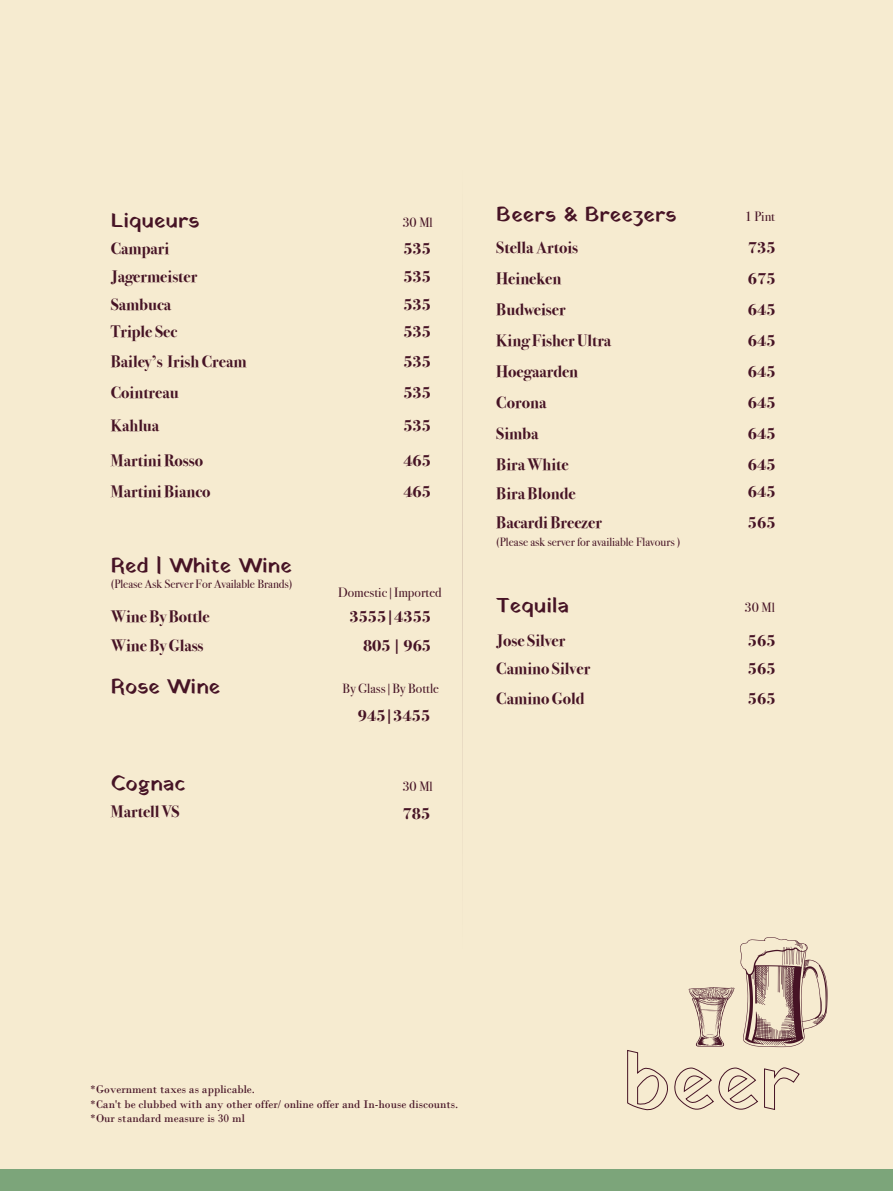
<style>
.page{position:relative;width:893px;height:1191px;background:#f6ebd0}
.page>*{position:absolute;margin:0;border:0;box-sizing:border-box;transform-origin:0 0}
.t1{font:21px "Yatra One";color:#461325}
.t2{font:16.5px/31px "Bodoni Svty Two ITCTT Bold";color:#461325}
.t3{font:13.5px "Bodoni Svty Two ITCTT Book";color:#461325}
.t4{font:12px "Bodoni Svty Two ITCTT Book";color:#461325}
.t5{font:11.7px/14.1px "Bodoni";color:#461325}
</style>
<div class="page">
<div style="left:0;top:1169px;width:893px;height:22px;background:#7ca57a"></div>
<svg style="left:627px;top:937px;width:200px;height:173px"></svg>
<p class="t1" style="left:111px;top:206px;width:90px">Liqueurs</p>
<p class="t3" style="left:402px;top:214px;width:32px">30 Ml</p>
<p class="t2" style="left:403px;top:235px;width:29px;line-height:27.6px;text-align:justify">535<br>535<br>535<br>535</p>
<p class="t2" style="left:403px;top:346px;width:29px;line-height:31.8px;text-align:justify">535<br>535<br>535</p>
<p class="t2" style="left:111px;top:235px;width:88px;line-height:27.6px">Campari<br>Jagermeister<br>Sambuca<br>Triple Sec</p>
<p class="t2" style="left:111px;top:346px;width:137px;line-height:31.8px">Bailey’s Irish Cream<br>Cointreau<br>Kahlua</p>
<p class="t2" style="left:111px;top:444px;width:94px">Martini Rosso</p>
<p class="t2" style="left:403px;top:444px;width:29px">465</p>
<p class="t2" style="left:111px;top:476px;width:101px">Martini Bianco</p>
<p class="t2" style="left:403px;top:476px;width:29px">465</p>
<p class="t1" style="left:111px;top:551px;width:183px">Red | White Wine</p>
<p class="t4" style="left:111px;top:577px;width:183px">(Please Ask Server For Available Brands)</p>
<p class="t2" style="left:111px;top:601px;width:100px">Wine By Bottle</p>
<p class="t2" style="left:111px;top:630px;width:94px">Wine By Glass</p>
<p class="t1" style="left:111px;top:672px;width:111px">Rose Wine</p>
<p class="t1" style="left:111px;top:769px;width:77px">Cognac</p>
<p class="t2" style="left:111px;top:796px;width:70px">Martell VS</p>
<p class="t3" style="left:338px;top:585px;width:105px">Domestic|Imported</p>
<p class="t2" style="left:349px;top:602px;width:83px;line-height:29.1px;text-align:right">3555|4355<br>805 | 965</p>
<p class="t3" style="left:343px;top:680px;width:98px">By Glass|By Bottle</p>
<p class="t2" style="left:358px;top:700px;width:74px">945|3455</p>
<p class="t3" style="left:402px;top:778px;width:32px">30 Ml</p>
<p class="t2" style="left:402px;top:798px;width:29px">785</p>
<p class="t1" style="left:496px;top:200px;width:181px">Beers &amp; Breezers</p>
<p class="t2" style="left:496px;top:232px;width:83px">Stella Artois</p>
<p class="t2" style="left:496px;top:263px;width:117px">Heineken<br>Budweiser<br>King Fisher Ultra<br>Hoegaarden<br>Corona<br>Simba<br>Bira White</p>
<p class="t2" style="left:496px;top:478px;width:107px;line-height:29.5px">Bira Blonde<br>Bacardi Breezer</p>
<p class="t4" style="left:496px;top:534px;width:186px">(Please ask server for availiable Flavours )</p>
<p class="t3" style="left:745px;top:208px;width:32px">1 Pint</p>
<p class="t2" style="left:748px;top:232px;width:29px;text-align:justify">735<br>675<br>645<br>645<br>645<br>645<br>645<br>645</p>
<p class="t2" style="left:748px;top:476px;width:29px">645<br>565</p>
<p class="t1" style="left:496px;top:591px;width:74px">Tequila</p>
<p class="t3" style="left:745px;top:599px;width:32px">30 Ml</p>
<p class="t2" style="left:496px;top:625px;width:71px">Jose Silver</p>
<p class="t2" style="left:748px;top:625px;width:29px">565</p>
<p class="t2" style="left:496px;top:653px;width:95px">Camino Silver</p>
<p class="t2" style="left:748px;top:653px;width:29px">565</p>
<p class="t2" style="left:496px;top:683px;width:90px">Camino Gold</p>
<p class="t2" style="left:748px;top:683px;width:29px">565</p>
<p class="t5" style="left:90px;top:1082px;width:166px">*Government taxes as applicable.</p>
<p class="t5" style="left:90px;top:1097px;width:370px">*Can't be clubbed with any other offer/ online offer and In-house discounts. *Our standard measure is 30 ml</p>
</div>
